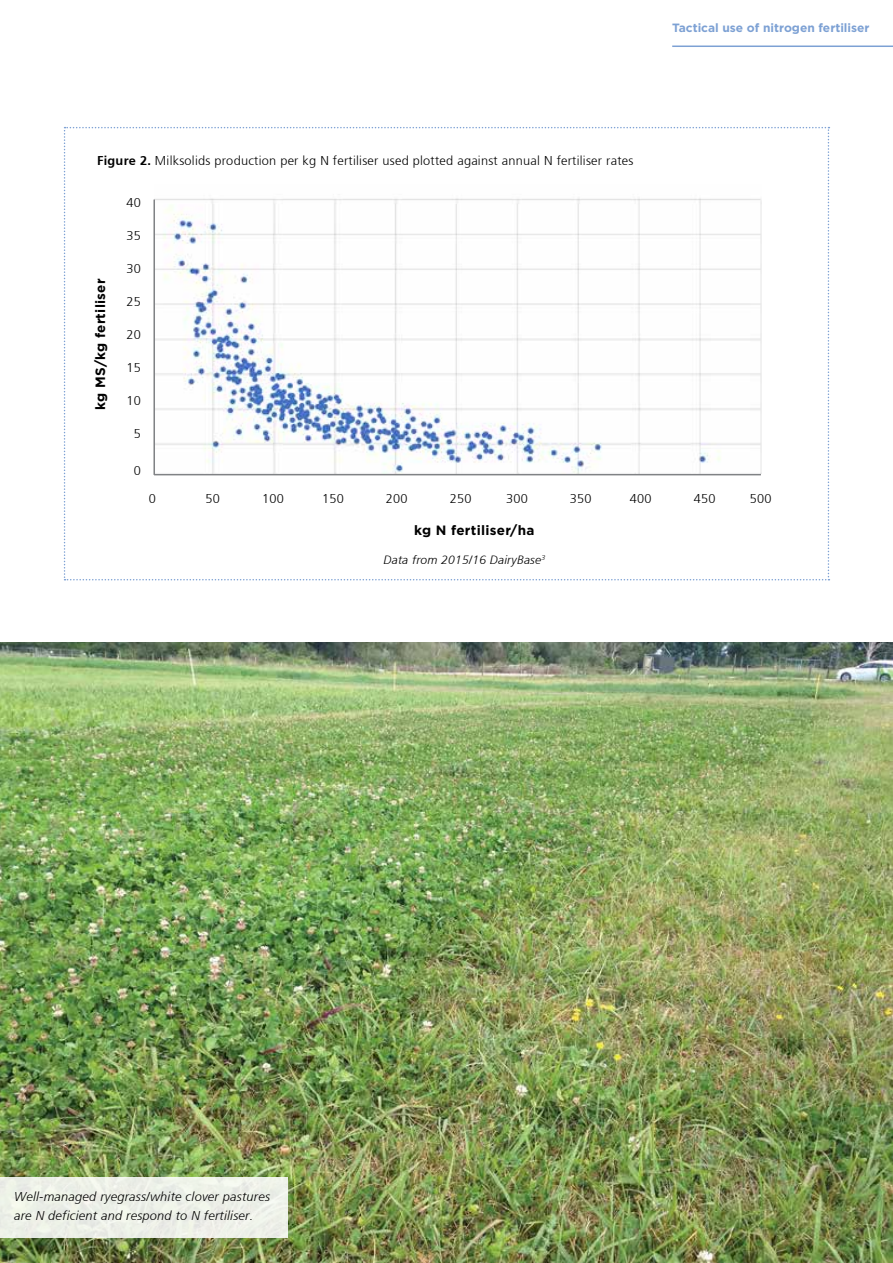
<style>
.page{position:relative;width:893px;height:1263px;background:#fff}
.page>*{position:absolute;margin:0;border:0;box-sizing:border-box;transform-origin:0 0}
.t1{font:700 13.5px "Gotham";letter-spacing:.02em;color:#000}
.t2{font:300 12.75px "Frutiger";letter-spacing:.02em;color:#000}
.t3{font:italic 300 12.75px/19.5px "Frutiger";letter-spacing:.02em;color:#000}
.t4{font:700 12px "Gotham";color:#7da1d4}
.t5{font:italic 300 12px "Frutiger";letter-spacing:.02em;color:#000}
.s1{font-weight:700}
</style>
<div class="page">
<hr style="left:672px;top:46px;width:221px;height:1px;background:#7da1d4">
<svg style="left:64px;top:127px;width:765px;height:453px"></svg>
<img style="left:155px;top:184px;width:606px;height:290px">
<hr style="left:153px;top:200px;width:2px;height:275px;background:#808285">
<hr style="left:154px;top:474px;width:607px;height:1px;background:#808285">
<img style="left:0;top:642px;width:893px;height:621px">
<div style="left:0;top:1177px;width:287px;height:60px;background:#edf0e8"></div>
<p class="t4" style="left:672px;top:20px;width:199px">Tactical use of nitrogen fertiliser</p>
<p class="t2" style="left:97px;top:154px;width:538px"><span class="s1">Figure 2.</span> Milksolids production per kg N fertiliser used plotted against annual N fertiliser rates</p>
<p class="t1" style="left:91px;top:410px;width:133px;rotate:-90deg">kg MS/kg fertiliser</p>
<p class="t2" style="left:126px;top:195px;width:16px">40</p>
<p class="t2" style="left:126px;top:228px;width:16px">35</p>
<p class="t2" style="left:126px;top:261px;width:16px">30</p>
<p class="t2" style="left:126px;top:294px;width:16px">25</p>
<p class="t2" style="left:126px;top:327px;width:16px">20</p>
<p class="t2" style="left:126px;top:360px;width:16px">15</p>
<p class="t2" style="left:126px;top:393px;width:16px">10</p>
<p class="t2" style="left:134px;top:426px;width:9px">5</p>
<p class="t2" style="left:134px;top:464px;width:9px">0</p>
<p class="t2" style="left:149px;top:491px;width:9px">0</p>
<p class="t2" style="left:206px;top:491px;width:16px">50</p>
<p class="t2" style="left:262px;top:491px;width:23px">100</p>
<p class="t2" style="left:322px;top:491px;width:23px">150</p>
<p class="t2" style="left:386px;top:491px;width:23px">200</p>
<p class="t2" style="left:450px;top:491px;width:23px">250</p>
<p class="t2" style="left:506px;top:491px;width:23px">300</p>
<p class="t2" style="left:570px;top:491px;width:23px">350</p>
<p class="t2" style="left:630px;top:491px;width:23px">400</p>
<p class="t2" style="left:694px;top:491px;width:23px">450</p>
<p class="t2" style="left:750px;top:491px;width:23px">500</p>
<p class="t1" style="left:414px;top:521px;width:122px">kg N fertiliser/ha</p>
<p class="t5" style="left:384px;top:553px;width:163px">Data from 2015/16 DairyBase<sup>3</sup></p>
<p class="t3" style="left:14px;top:1187px;width:257px">Well-managed ryegrass/white clover pastures are N deficient and respond to N fertiliser.</p>
</div>
